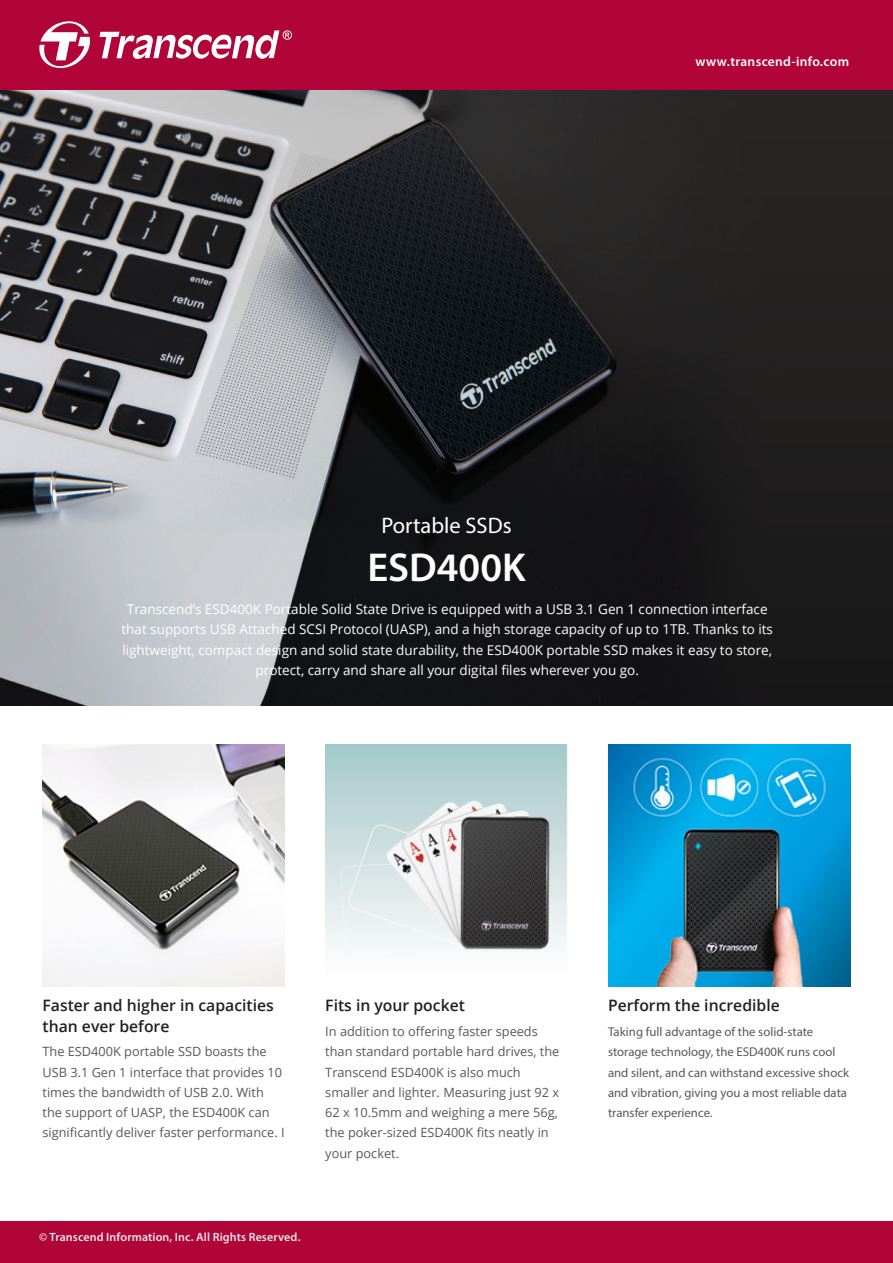
<style>
.page{position:relative;width:893px;height:1263px;background:#fff}
.page>*{position:absolute;margin:0;border:0;box-sizing:border-box;transform-origin:0 0}
.t1{font:600 40.5px "Myriad Pro";color:#fff}
.t2{font:22.5px "Myriad Pro";color:#fff}
.t3{font:600 15.75px/20.2px "Open Sans";color:#231f20}
.t4{font:13.5px/20.2px "Open Sans";color:#fff;text-align:center}
.t5{font:600 13.5px "Myriad Pro";letter-spacing:.025em;color:#fff}
.t6{font:12.75px/20.2px "Open Sans";color:#57585a}
.t7{font:12.75px/20.2px "Myriad Pro";color:#57585a}
.t8{font:600 12px "Myriad Pro";letter-spacing:.01em;color:#e6e7e9}
</style>
<div class="page">
<img style="left:0;top:89px;width:893px;height:617px">
<img style="left:43px;top:744px;width:242px;height:242px">
<img style="left:325px;top:744px;width:243px;height:208px">
<img style="left:608px;top:744px;width:242px;height:242px">
<div style="left:0;top:1222px;width:893px;height:41px;background:#b10439"></div>
<div style="left:1px;top:0;width:892px;height:89px;background:#b10439"></div>
<svg style="left:39px;top:21px;width:51px;height:48px"></svg>
<svg style="left:99px;top:30px;width:193px;height:29px"></svg>
<p class="t5" style="left:696px;top:53px;width:155px">www.transcend-info.com</p>
<h2 class="t2" style="left:381px;top:511px;width:132px">Portable SSDs</h2>
<h1 class="t1" style="left:367px;top:542px;width:160px">ESD400K</h1>
<p class="t4" style="left:121px;top:599px;width:653px">Transcend’s ESD400K Portable Solid State Drive is equipped with a USB 3.1 Gen 1 connection interface that supports USB Attached SCSI Protocol (UASP), and a high storage capacity of up to 1TB. Thanks to its lightweight, compact design and solid state durability, the ESD400K portable SSD makes it easy to store, protect, carry and share all your digital files wherever you go.</p>
<p class="t3" style="left:43px;top:995px;width:233px">Faster and higher in capacities than ever before</p>
<p class="t6" style="left:43px;top:1041px;width:244px">The ESD400K portable SSD boasts the USB 3.1 Gen 1 interface that provides 10 times the bandwidth of USB 2.0. With the support of UASP, the ESD400K can significantly deliver faster performance. I</p>
<p class="t3" style="left:325px;top:995px;width:141px">Fits in your pocket</p>
<p class="t6" style="left:325px;top:1021px;width:236px">In addition to offering faster speeds than standard portable hard drives, the Transcend ESD400K is also much smaller and lighter. Measuring just 92 x 62 x 10.5mm and weighing a mere 56g, the poker-sized ESD400K fits neatly in your pocket.</p>
<p class="t8" style="left:39px;top:1230px;width:263px">© Transcend Information, Inc. All Rights Reserved.</p>
<p class="t3" style="left:608px;top:995px;width:173px">Perform the incredible</p>
<p class="t7" style="left:608px;top:1021px;width:242px">Taking full advantage of the solid-state storage technology, the ESD400K runs cool and silent, and can withstand excessive shock and vibration, giving you a most reliable data transfer experience.</p>
</div>
